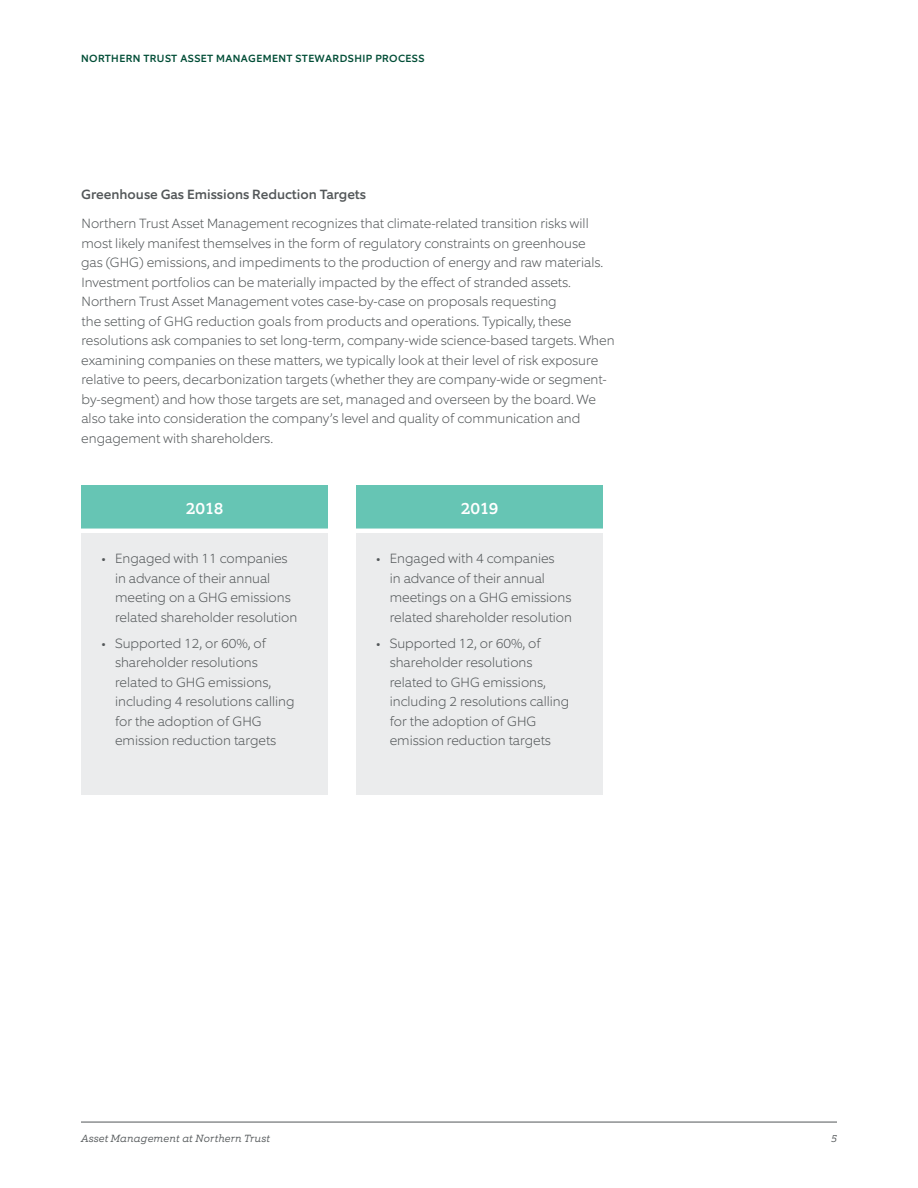
<style>
.page{position:relative;width:918px;height:1188px;background:#fff}
.page>*{position:absolute;margin:0;border:0;box-sizing:border-box;transform-origin:0 0}
.t1{font:500 16.5px "Equip Slab";letter-spacing:-.03em;color:#fff}
.t2{font:200 13.5px/19.5px "Equip";color:#535759}
.t3{font:500 13.5px "Equip";color:#535759}
.t4{font:500 10.5px "Equip";letter-spacing:.04em;color:#004d36}
.t5{font:italic 300 10.5px "Equip Slab";letter-spacing:.02em;color:#535759}
</style>
<div class="page">
<hr style="left:81px;top:1122px;width:756px;height:1px;background:#535759">
<div style="left:81px;top:485px;width:247px;height:45px;background:#66c5b4"></div>
<div style="left:81px;top:533px;width:247px;height:261px;background:#ebeced"></div>
<div style="left:356px;top:533px;width:247px;height:261px;background:#ebeced"></div>
<div style="left:356px;top:485px;width:247px;height:45px;background:#66c5b4"></div>
<hr style="left:37px;top:529px;width:601px;height:4px;background:#fff">
<p class="t4" style="left:81px;top:52px;width:345px">NORTHERN TRUST ASSET MANAGEMENT STEWARDSHIP PROCESS</p>
<p class="t3" style="left:81px;top:186px;width:286px">Greenhouse Gas Emissions Reduction Targets</p>
<p class="t2" style="left:81px;top:214px;width:535px">Northern Trust Asset Management recognizes that climate-related transition risks will most likely manifest themselves in the form of regulatory constraints on greenhouse<br>gas (GHG) emissions, and impediments to the production of energy and raw materials.<br>Investment portfolios can be materially impacted by the effect of stranded assets.<br>Northern Trust Asset Management votes case-by-case on proposals requesting<br>the setting of GHG reduction goals from products and operations. Typically, these resolutions ask companies to set long-term, company-wide science-based targets. When examining companies on these matters, we typically look at their level of risk exposure relative to peers, decarbonization targets (whether they are company-wide or segment&shy;by-segment) and how those targets are set, managed and overseen by the board. We also take into consideration the company’s level and quality of communication and engagement with shareholders.</p>
<p class="t1" style="left:186px;top:498px;width:39px">2018</p>
<p class="t1" style="left:461px;top:498px;width:39px">2019</p>
<p class="t2" style="left:115px;top:549px;width:184px;text-indent:-14px">• Engaged with 11 companies in advance of their annual meeting on a GHG emissions related shareholder resolution</p>
<p class="t2" style="left:115px;top:633px;width:181px;text-indent:-14px">• Supported 12, or 60%, of shareholder resolutions related to GHG emissions, including 4 resolutions calling for the adoption of GHG emission reduction targets</p>
<p class="t2" style="left:390px;top:549px;width:184px;text-indent:-13px">• Engaged with 4 companies<br>in advance of their annual meetings on a GHG emissions related shareholder resolution</p>
<p class="t2" style="left:390px;top:633px;width:181px;text-indent:-13px">• Supported 12, or 60%, of shareholder resolutions related to GHG emissions, including 2 resolutions calling for the adoption of GHG emission reduction targets</p>
<p class="t5" style="left:81px;top:1132px;width:190px">Asset Management at Northern Trust</p>
<p class="t5" style="left:831px;top:1132px;width:7px">5</p>
</div>
